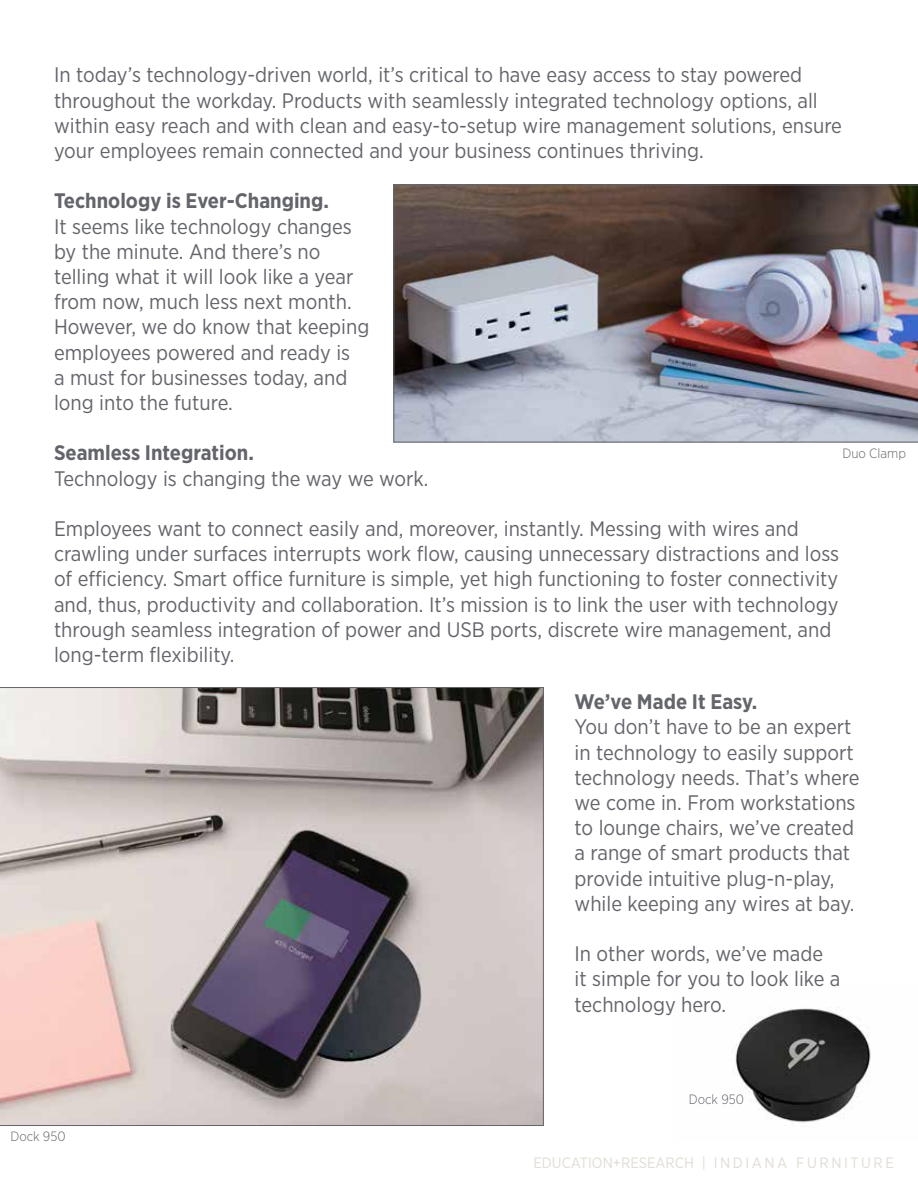
<style>
.page{position:relative;width:918px;height:1188px;background:#fff}
.page>*{position:absolute;margin:0;border:0;box-sizing:border-box;transform-origin:0 0}
.t1{font:21px/25.2px "Gotham Narrow";color:#63656b}
.t2{font:700 21px "Gotham Narrow";color:#63656b}
.t3{font:15px "Gotham Narrow";color:#e1dcd4}
.t4{font:300 13.5px "Gotham Narrow";color:#63656b}
</style>
<div class="page">
<img style="left:733px;top:1008px;width:138px;height:115px">
<img style="left:393px;top:185px;width:525px;height:257px">
<svg style="left:0;top:687px;width:544px;height:439px"></svg>
<p class="t1" style="left:54px;top:62px;width:790px">In today’s technology-driven world, it’s critical to have easy access to stay powered throughout the workday. Products with seamlessly integrated technology options, all within easy reach and with clean and easy-to-setup wire management solutions, ensure your employees remain connected and your business continues thriving.</p>
<p class="t2" style="left:54px;top:187px;width:277px">Technology is Ever-Changing.</p>
<p class="t1" style="left:54px;top:213px;width:317px">It seems like technology changes by the minute. And there’s no telling what it will look like a year from now, much less next month.<br>However, we do know that keeping employees powered and ready is<br>a must for businesses today, and long into the future.</p>
<p class="t2" style="left:54px;top:439px;width:201px">Seamless Integration.</p>
<p class="t1" style="left:54px;top:465px;width:376px">Technology is changing the way we work.</p>
<p class="t1" style="left:54px;top:516px;width:787px">Employees want to connect easily and, moreover, instantly. Messing with wires and crawling under surfaces interrupts work flow, causing unnecessary distractions and loss of efficiency. Smart office furniture is simple, yet high functioning to foster connectivity and, thus, productivity and collaboration. It’s mission is to link the user with technology through seamless integration of power and USB ports, discrete wire management, and long-term flexibility.</p>
<p class="t4" style="left:842px;top:445px;width:65px">Duo Clamp</p>
<p class="t2" style="left:575px;top:688px;width:184px">We’ve Made It Easy.</p>
<p class="t1" style="left:575px;top:714px;width:287px">You don’t have to be an expert in technology to easily support technology needs. That’s where we come in. From workstations to lounge chairs, we’ve created a range of smart products that provide intuitive plug-n-play, while keeping any wires at bay.</p>
<p class="t1" style="left:575px;top:941px;width:267px">In other words, we’ve made it simple for you to look like a technology hero.</p>
<p class="t4" style="left:11px;top:1128px;width:57px">Dock 950</p>
<p class="t4" style="left:689px;top:1091px;width:57px">Dock 950</p>
<p class="t3" style="left:533px;top:1153px;width:362px">EDUCATION+RESEARCH | I N D I A N A F U R N I T U R E</p>
</div>
